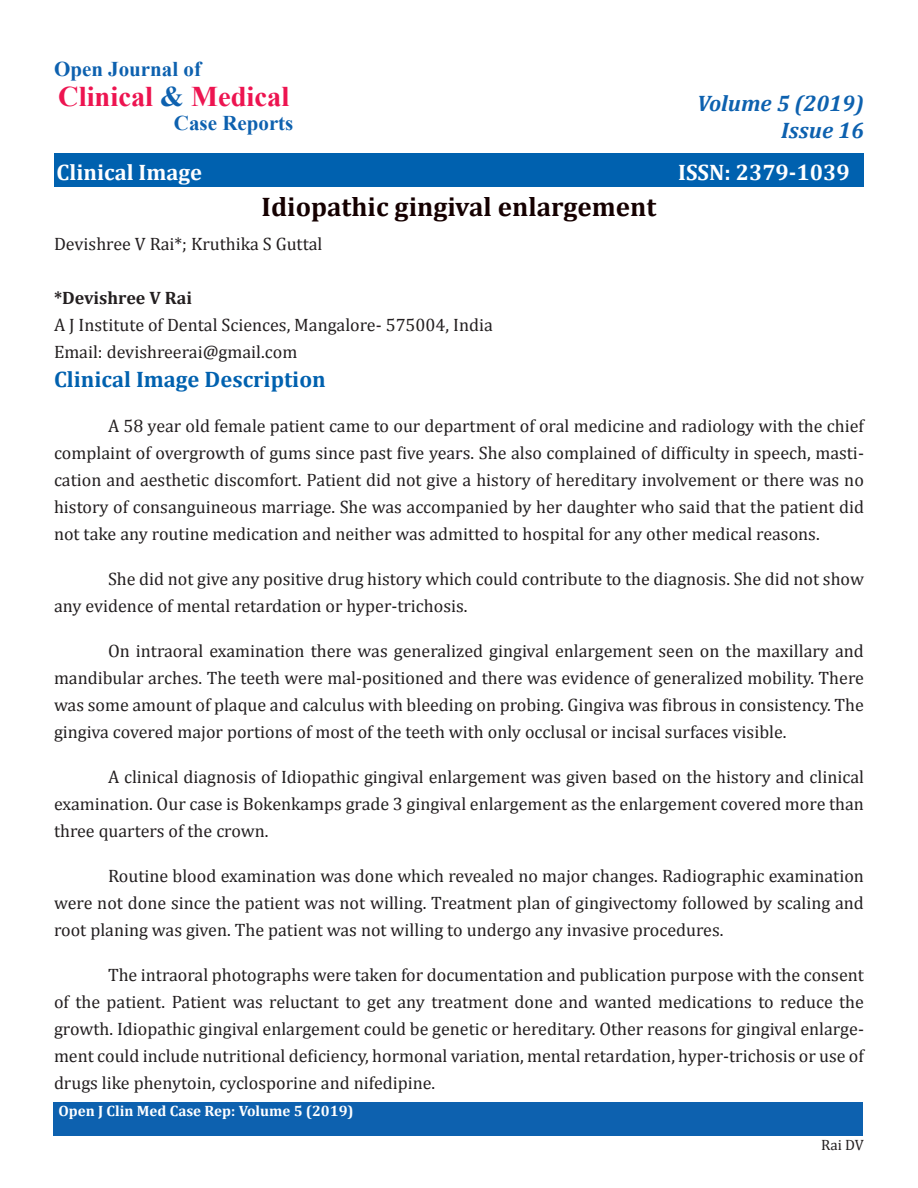
<style>
.page{position:relative;width:918px;height:1188px;background:#fff}
.page>*{position:absolute;margin:0;border:0;box-sizing:border-box;transform-origin:0 0}
.t1{font:700 28.5px "Times New Roman";color:#ed1450}
.t2{font:700 27px "Cambria";color:#150000}
.t3{font:700 22.5px "Cambria";color:#fff}
.t4{font:700 22.5px "Cambria";color:#0061af}
.t5{font:italic 700 22.5px "Cambria";color:#0d61af}
.t6{font:700 21px "Times New Roman";color:#0d61af}
.t7{font:18px/27px "Cambria";color:#231f20;text-align:justify}
.t8{font:700 18px "Cambria";color:#231f20}
.t9{font:700 15px "Cambria";color:#fff}
.t10{font:15px "Cambria";color:#231f20}
.s1{color:#0d61af}
</style>
<div class="page">
<div style="left:54px;top:153px;width:810px;height:34px;background:#0061af"></div>
<div style="left:53px;top:1102px;width:810px;height:34px;background:#0d61af"></div>
<p class="t6" style="left:54px;top:54px;width:149px">Open Journal of</p>
<p class="t1" style="left:58px;top:76px;width:233px">Clinical <span class="s1">&amp;</span> Medical</p>
<p class="t6" style="left:174px;top:108px;width:121px">Case Reports</p>
<p class="t3" style="left:57px;top:156px;width:147px">Clinical Image</p>
<p class="t2" style="left:262px;top:188px;width:396px">Idiopathic gingival enlargement</p>
<p class="t7" style="left:54px;top:231px;width:270px">Devishree V Rai*; Kruthika S Guttal</p>
<p class="t8" style="left:54px;top:285px;width:139px">*Devishree V Rai</p>
<p class="t7" style="left:54px;top:312px;width:440px">A J Institute of Dental Sciences, Mangalore- 575004, India</p>
<p class="t7" style="left:54px;top:339px;width:245px">Email: devishreerai@gmail.com</p>
<p class="t5" style="left:697px;top:88px;width:168px">Volume 5 (2019)</p>
<p class="t5" style="left:781px;top:115px;width:84px">Issue 16</p>
<p class="t3" style="left:678px;top:156px;width:173px">ISSN: 2379-1039</p>
<p class="t4" style="left:54px;top:363px;width:273px">Clinical Image Description</p>
<p class="t7" style="left:54px;top:412px;width:812px;text-indent:54px">A 58 year old female patient came to our department of oral medicine and radiology with the chief complaint of overgrowth of gums since past five years. She also complained of difficulty in speech, masti&shy;cation and aesthetic discomfort. Patient did not give a history of hereditary involvement or there was no history of consanguineous marriage. She was accompanied by her daughter who said that the patient did not take any routine medication and neither was admitted to hospital for any other medical reasons.</p>
<p class="t7" style="left:54px;top:565px;width:812px;text-indent:54px">She did not give any positive drug history which could contribute to the diagnosis. She did not show any evidence of mental retardation or hyper-trichosis.</p>
<p class="t7" style="left:54px;top:637px;width:812px;text-indent:54px">On intraoral examination there was generalized gingival enlargement seen on the maxillary and mandibular arches. The teeth were mal-positioned and there was evidence of generalized mobility. There was some amount of plaque and calculus with bleeding on probing. Gingiva was fibrous in consistency. The gingiva covered major portions of most of the teeth with only occlusal or incisal surfaces visible.</p>
<p class="t7" style="left:54px;top:763px;width:812px;text-indent:54px">A clinical diagnosis of Idiopathic gingival enlargement was given based on the history and clinical examination. Our case is Bokenkamps grade 3 gingival enlargement as the enlargement covered more than three quarters of the crown.</p>
<p class="t7" style="left:54px;top:862px;width:811px;text-indent:54px">Routine blood examination was done which revealed no major changes. Radiographic examination were not done since the patient was not willing. Treatment plan of gingivectomy followed by scaling and root planing was given. The patient was not willing to undergo any invasive procedures.</p>
<p class="t7" style="left:54px;top:961px;width:812px;text-indent:54px">The intraoral photographs were taken for documentation and publication purpose with the consent of the patient. Patient was reluctant to get any treatment done and wanted medications to reduce the growth. Idiopathic gingival enlargement could be genetic or hereditary. Other reasons for gingival enlarge&shy;ment could include nutritional deficiency, hormonal variation, mental retardation, hyper-trichosis or use of drugs like phenytoin, cyclosporine and nifedipine.</p>
<p class="t9" style="left:58px;top:1100px;width:297px">Open J Clin Med Case Rep: Volume 5 (2019)</p>
<p class="t10" style="left:821px;top:1136px;width:44px">Rai DV</p>
</div>
